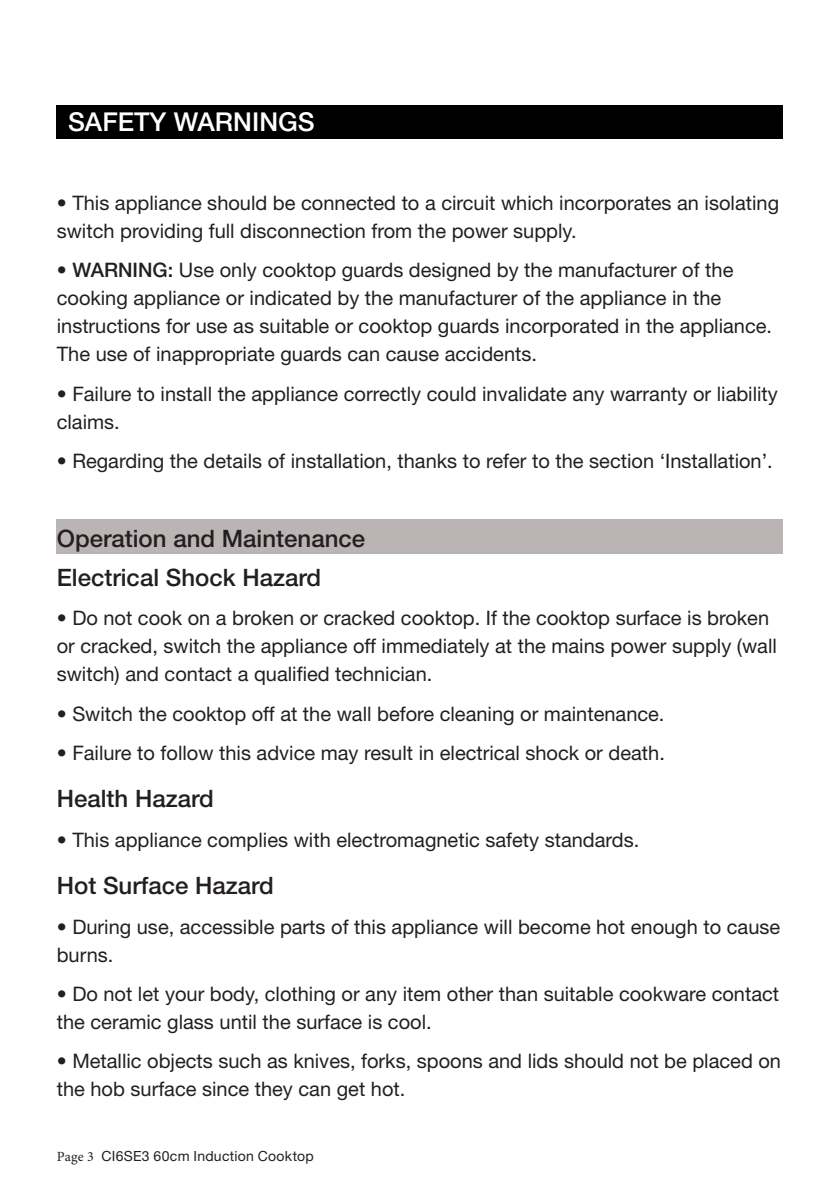
<style>
.page{position:relative;width:840px;height:1191px;background:#fff}
.page>*{position:absolute;margin:0;border:0;box-sizing:border-box;transform-origin:0 0}
.t1{font:500 26px "Helvetica Neue LT Std";color:#fff}
.t2{font:500 24px/39.4px "Helvetica Neue LT Std";color:#231f20}
.t3{font:20px/28px "Helvetica Neue LT Std";color:#231f20}
.t4{font:14px "Helvetica Neue LT Pro";letter-spacing:.02em;color:#231f20}
.s1{font-weight:500}
.s2{font-family:"Minion Pro"}
</style>
<div class="page">
<div style="left:57px;top:519px;width:725px;height:34px;background:#bab5b4"></div>
<div style="left:57px;top:105px;width:725px;height:34px;background:#000"></div>
<h1 class="t1" style="left:68px;top:106px;width:248px">SAFETY WARNINGS</h1>
<p class="t3" style="left:57px;top:188px;width:723px">• This appliance should be connected to a circuit which incorporates an isolating switch providing full disconnection from the power supply.</p>
<p class="t3" style="left:57px;top:256px;width:716px">• <span class="s1">WARNING:</span> Use only cooktop guards designed by the manufacturer of the cooking appliance or indicated by the manufacturer of the appliance in the instructions for use as suitable or cooktop guards incorporated in the appliance.<br>The use of inappropriate guards can cause accidents.</p>
<p class="t3" style="left:57px;top:379px;width:722px">• Failure to install the appliance correctly could invalidate any warranty or liability claims.</p>
<p class="t3" style="left:57px;top:446px;width:717px">• Regarding the details of installation, thanks to refer to the section ‘Installation’.</p>
<p class="t2" style="left:57px;top:518px;width:310px">Operation and Maintenance<br>Electrical Shock Hazard</p>
<p class="t3" style="left:57px;top:604px;width:721px">• Do not cook on a broken or cracked cooktop. If the cooktop surface is broken or cracked, switch the appliance off immediately at the mains power supply (wall switch) and contact a qualified technician.</p>
<p class="t3" style="left:57px;top:699px;width:609px">• Switch the cooktop off at the wall before cleaning or maintenance.</p>
<p class="t3" style="left:57px;top:738px;width:609px">• Failure to follow this advice may result in electrical shock or death.</p>
<p class="t2" style="left:57px;top:779px;width:158px">Health Hazard</p>
<p class="t3" style="left:57px;top:825px;width:583px">• This appliance complies with electromagnetic safety standards.</p>
<p class="t2" style="left:57px;top:865px;width:218px">Hot Surface Hazard</p>
<p class="t3" style="left:57px;top:912px;width:724px">• During use, accessible parts of this appliance will become hot enough to cause burns.</p>
<p class="t3" style="left:57px;top:979px;width:723px">• Do not let your body, clothing or any item other than suitable cookware contact the ceramic glass until the surface is cool.</p>
<p class="t3" style="left:57px;top:1046px;width:725px">• Metallic objects such as knives, forks, spoons and lids should not be placed on the hob surface since they can get hot.</p>
<p class="t4" style="left:57px;top:1147px;width:258px"><span class="s2">Page 3</span> CI6SE3 60cm Induction Cooktop</p>
</div>
